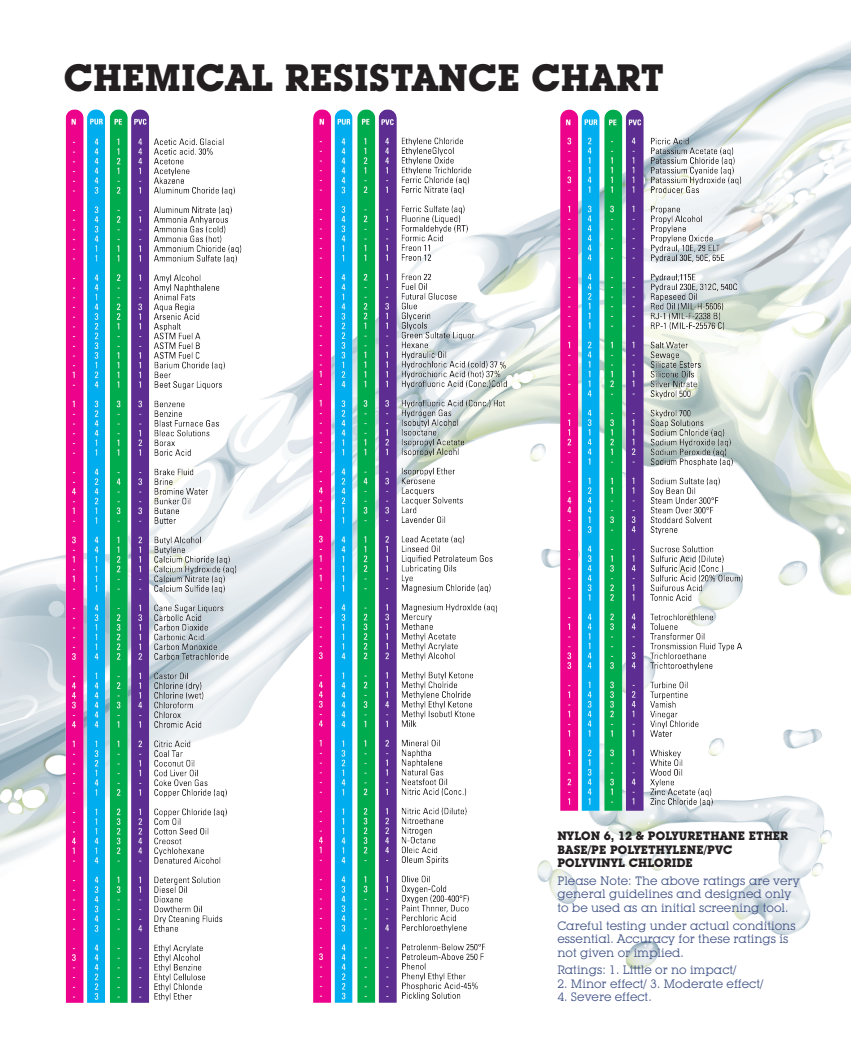
<style>
.page{position:relative;width:851px;height:1046px;background:#fff}
.page>*{position:absolute;margin:0;border:0;box-sizing:border-box;transform-origin:0 0}
.Heading{font:700 37.5px "Lubalin Graph IT Cby BT";color:#231f20}
.Heading-2{font:12px/13.5px "Lubalin Graph IT Cby BT";color:#435587}
.Heading-3{font:700 12px/13.5px "Lubalin Graph IT Cby BT";color:#231f20}
</style>
<div class="page">
<img style="left:0;top:42px;width:850px;height:893px">
<img style="left:49px;top:91px;width:710px;height:912px">
<p class="Heading" style="left:64px;top:55px;width:602px">CHEMICAL RESISTANCE CHART</p>
<p class="Heading-3" style="left:557px;top:829px;width:232px">NYLON 6, 12 &amp; POLYURETHANE ETHER<br>BASE/PE POLYETHYLENE/PVC<br>POLYVINYL CHLORIDE</p>
<p class="Heading-2" style="left:557px;top:874px;width:244px">Please Note: The above ratings are very general guidelines and designed only to be used as an initial screening tool.</p>
<p class="Heading-2" style="left:557px;top:918px;width:240px">Careful testing under actual conditions essential. Accuracy for these ratings is not given or implied.</p>
<p class="Heading-2" style="left:557px;top:963px;width:180px">Ratings: 1. Little or no impact/</p>
<p class="Heading-2" style="left:557px;top:977px;width:207px">2. Minor effect/ 3. Moderate effect/</p>
<p class="Heading-2" style="left:557px;top:990px;width:96px">4. Severe effect.</p>
</div>
